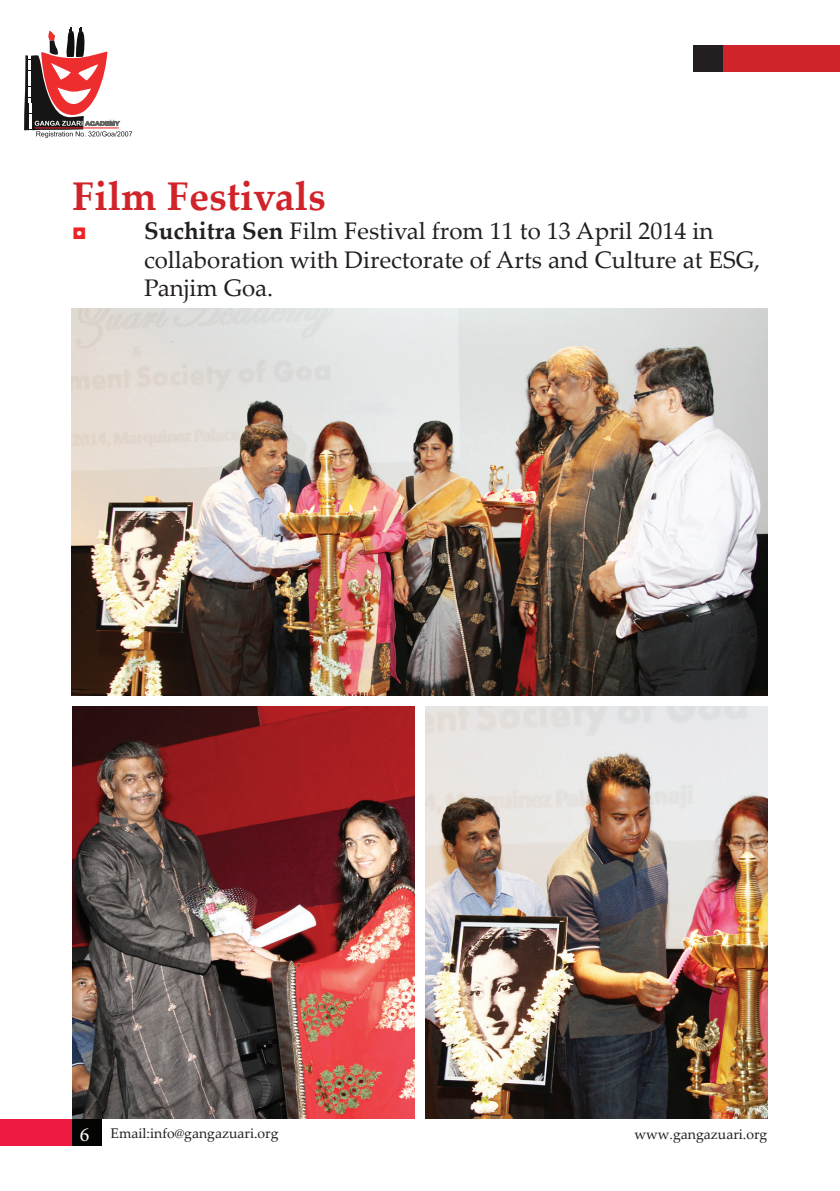
<style>
.page{position:relative;width:840px;height:1191px;background:#fff}
.page>*{position:absolute;margin:0;border:0;box-sizing:border-box;transform-origin:0 0}
.t1{font:700 40px "Palatino Linotype";color:#d1232a}
.t2{font:24px/28.8px "Palatino Linotype";color:#231f20}
.t3{font:24px "Arial";color:#ee2123}
.t4{font:14px "Palatino Linotype";color:#231f20}
.s1{font-weight:700}
.s2{font-family:"Minion Pro";font-size:20px;color:#fff}
</style>
<div class="page">
<div style="left:0;top:1119px;width:72px;height:27px;background:#ed1941"></div>
<div style="left:72px;top:1119px;width:30px;height:27px;background:#040503"></div>
<div style="left:722px;top:45px;width:117px;height:27px;background:#d1232a"></div>
<div style="left:692px;top:45px;width:30px;height:27px;background:#231f20"></div>
<svg style="left:24px;top:27px;width:108px;height:111px"></svg>
<hr style="left:35px;top:127px;width:84px;height:1px;background:#ea232b">
<img style="left:72px;top:706px;width:342px;height:413px">
<img style="left:425px;top:706px;width:342px;height:413px">
<img style="left:71px;top:308px;width:696px;height:387px">
<h1 class="t1" style="left:72px;top:168px;width:255px">Film Festivals</h1>
<p class="t3" style="left:72px;top:214px;width:16px">◘</p>
<p class="t2" style="left:144px;top:215px;width:617px"><span class="s1">Suchitra Sen</span> Film Festival from 11 to 13 April 2014 in collaboration with Directorate of Arts and Culture at ESG,<br>Panjim Goa.</p>
<p class="t4" style="left:80px;top:1123px;width:200px"><span class="s2">6</span> Email:info@gangazuari.org</p>
<p class="t4" style="left:634px;top:1124px;width:134px">www.gangazuari.org</p>
</div>
